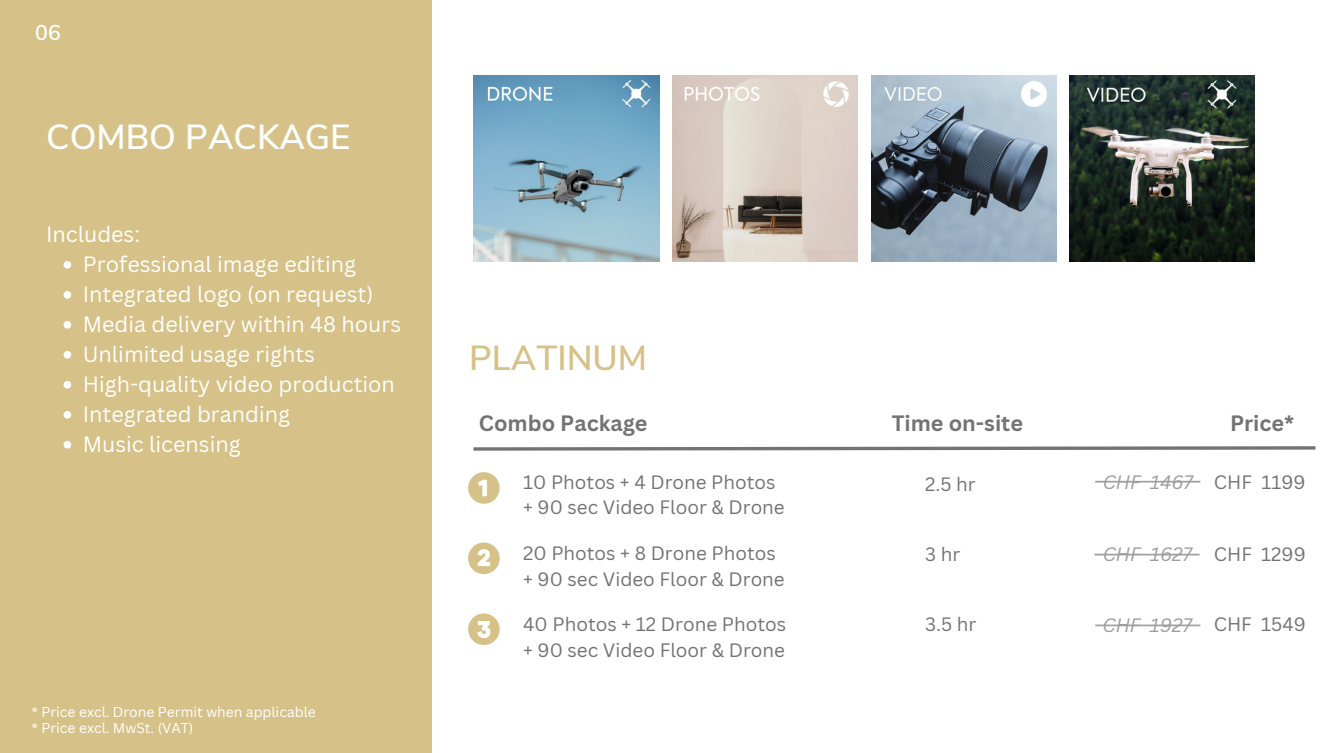
<style>
.page{position:relative;width:1340px;height:753px;background:#d6c288}
.page>*{position:absolute;margin:0;border:0;box-sizing:border-box;transform-origin:0 0}
.t1{font:600 34.88px "Nunito Sans";color:#fefffe}
.t2{font:600 34.88px "Nunito Sans";color:#d6c288}
.t3{font:21.6px "Canva Sans";color:#fff}
.t4{font:700 21.6px "Canva Sans";color:#737373}
.t5{font:600 21.38px "Nunito Sans";color:#fff}
.t6{font:18.9px/25.7px "Canva Sans";color:#737373}
.t7{font:italic 18.9px "Canva Sans";color:#9f9d9d}
.t8{font:13.95px "Canva Sans";color:#fff}
</style>
<div class="page">
<div style="left:432px;top:0;width:908px;height:753px;background:#fff"></div>
<svg style="left:473px;top:446px;width:843px;height:5px"></svg>
<img style="left:672px;top:75px;width:186px;height:186px">
<img style="left:473px;top:75px;width:186px;height:186px">
<img style="left:871px;top:75px;width:186px;height:186px">
<img style="left:1070px;top:75px;width:185px;height:186px">
<svg style="left:64px;top:261px;width:7px;height:8px"></svg>
<svg style="left:64px;top:291px;width:7px;height:8px"></svg>
<svg style="left:64px;top:321px;width:7px;height:7px"></svg>
<svg style="left:64px;top:351px;width:7px;height:7px"></svg>
<svg style="left:64px;top:381px;width:7px;height:7px"></svg>
<svg style="left:64px;top:411px;width:7px;height:7px"></svg>
<svg style="left:64px;top:441px;width:7px;height:7px"></svg>
<svg style="left:468px;top:472px;width:32px;height:32px"></svg>
<svg style="left:468px;top:542px;width:32px;height:32px"></svg>
<svg style="left:468px;top:613px;width:32px;height:32px"></svg>
<hr style="left:1095px;top:481px;width:105px;height:1px;background:#9f9d9d">
<hr style="left:1094px;top:553px;width:106px;height:2px;background:#9f9d9d">
<hr style="left:1095px;top:624px;width:105px;height:2px;background:#9f9d9d">
<h4 class="t5" style="left:35px;top:19px;width:27px">06</h4>
<p class="t1" style="left:46px;top:114px;width:306px">COMBO PACKAGE</p>
<p class="t3" style="left:46px;top:219px;width:95px">Includes:</p>
<p class="t3" style="left:83px;top:249px;width:275px">Professional image editing</p>
<p class="t3" style="left:83px;top:279px;width:292px">Integrated logo (on request)</p>
<p class="t3" style="left:83px;top:309px;width:320px">Media delivery within 48 hours</p>
<h1 class="t3" style="left:83px;top:339px;width:234px">Unlimited usage rights</h1>
<h2 class="t3" style="left:83px;top:369px;width:314px">High-quality video production</h2>
<h2 class="t3" style="left:83px;top:399px;width:209px">Integrated branding</h2>
<h2 class="t3" style="left:83px;top:429px;width:159px">Music licensing</h2>
<h4 class="t8" style="left:31px;top:702px;width:286px">* Price excl. Drone Permit when applicable</h4>
<p class="t8" style="left:31px;top:718px;width:164px">* Price excl. MwSt. (VAT)</p>
<h4 class="t2" style="left:469px;top:335px;width:179px">PLATINUM</h4>
<p class="t4" style="left:479px;top:407px;width:170px">Combo Package</p>
<h4 class="t4" style="left:892px;top:407px;width:133px">Time on-site</h4>
<p class="t4" style="left:1230px;top:407px;width:66px">Price*</p>
<p class="t6" style="left:523px;top:468px;width:263px">10 Photos + 4 Drone Photos + 90 sec Video Floor &amp; Drone</p>
<h5 class="t6" style="left:925px;top:470px;width:52px">2.5 hr</h5>
<h5 class="t6" style="left:1214px;top:468px;width:93px">CHF 1199</h5>
<h5 class="t7" style="left:1103px;top:469px;width:92px">CHF 1467</h5>
<p class="t6" style="left:523px;top:540px;width:263px">20 Photos + 8 Drone Photos + 90 sec Video Floor &amp; Drone</p>
<h5 class="t6" style="left:523px;top:611px;width:264px">40 Photos + 12 Drone Photos + 90 sec Video Floor &amp; Drone</h5>
<p class="t6" style="left:925px;top:540px;width:37px">3 hr</p>
<h4 class="t6" style="left:925px;top:611px;width:53px">3.5 hr</h4>
<p class="t7" style="left:1103px;top:540px;width:91px">CHF 1627</p>
<h5 class="t6" style="left:1214px;top:540px;width:93px">CHF 1299</h5>
<p class="t7" style="left:1102px;top:611px;width:91px">CHF 1927</p>
<h4 class="t6" style="left:1214px;top:611px;width:94px">CHF 1549</h4>
</div>
